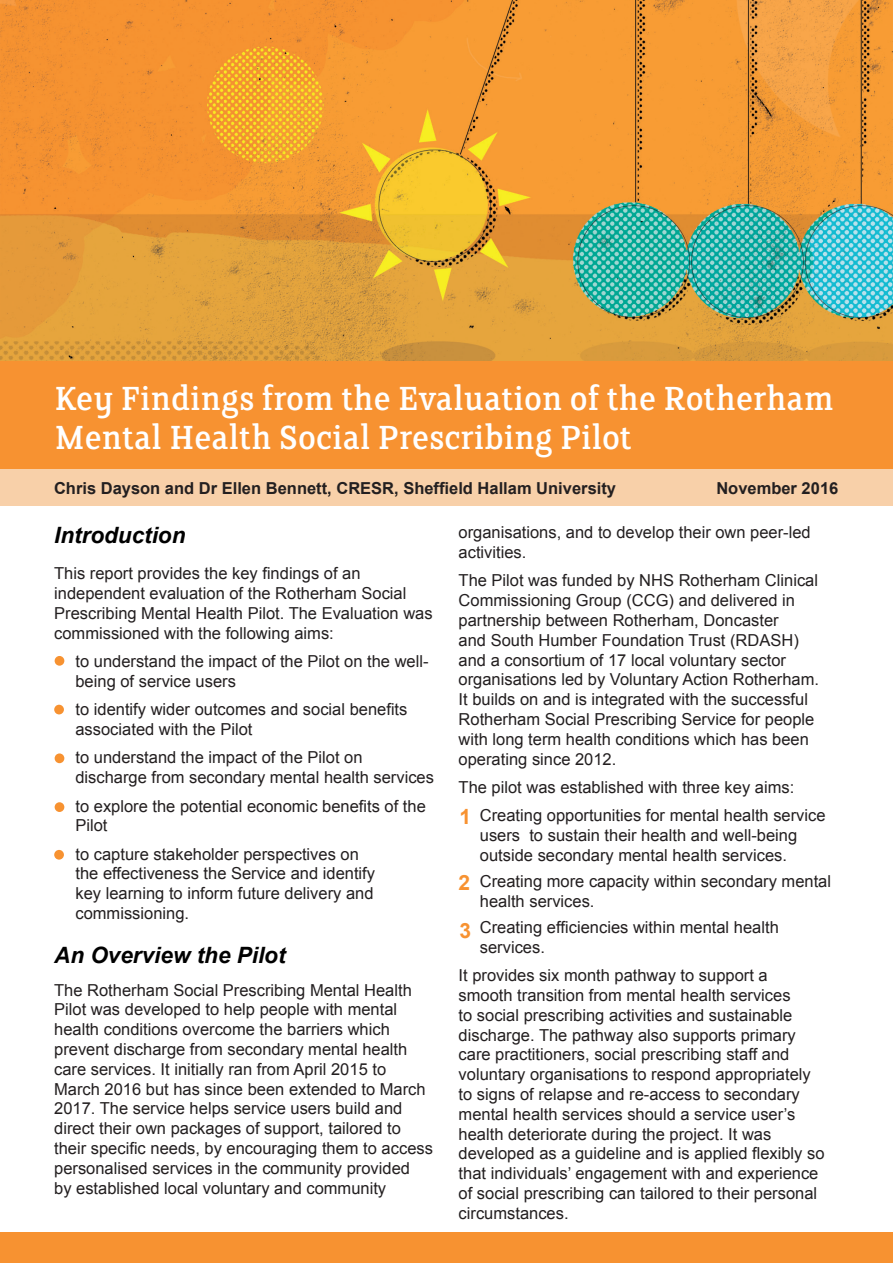
<style>
.page{position:relative;width:893px;height:1263px;background:#fff}
.page>*{position:absolute;margin:0;border:0;box-sizing:border-box;transform-origin:0 0}
.t1{font:37.5px/39px "FS Clerkenwell";color:#fff}
.t2{font:italic 700 22.5px "Arial";color:#000}
.t3{font:700 21px "Arial";color:#f79231}
.t4{font:16.5px/19.8px "Arial";color:#231f20}
.t5{font:700 16.5px "Arial";color:#231f20}
</style>
<div class="page">
<img style="left:0;top:0;width:893px;height:362px">
<div style="left:0;top:362px;width:893px;height:108px;background:#f79231"></div>
<div style="left:0;top:470px;width:893px;height:36px;background:#f8d0a9"></div>
<div style="left:55px;top:656px;width:9px;height:10px;background:#f79231;border-radius:50%"></div>
<div style="left:55px;top:753px;width:9px;height:10px;background:#f79231;border-radius:50%"></div>
<div style="left:55px;top:802px;width:9px;height:10px;background:#f79231;border-radius:50%"></div>
<div style="left:54px;top:705px;width:10px;height:9px;background:#f79231;border-radius:50%"></div>
<div style="left:54px;top:850px;width:10px;height:10px;background:#f79231;border-radius:50%"></div>
<div style="left:0;top:1232px;width:893px;height:31px;background:#f79231"></div>
<h1 class="t1" style="left:54px;top:378px;width:781px">Key Findings from the Evaluation of the Rotherham<br>Mental Health Social Prescribing Pilot</h1>
<p class="t5" style="left:54px;top:477px;width:564px">Chris Dayson and Dr Ellen Bennett, CRESR, Sheffield Hallam University</p>
<p class="t5" style="left:716px;top:477px;width:123px">November 2016</p>
<p class="t4" style="left:459px;top:523px;width:354px">organisations, and to develop their own peer-led activities.</p>
<p class="t4" style="left:459px;top:571px;width:362px">The Pilot was funded by NHS Rotherham Clinical Commissioning Group (CCG) and delivered in partnership between Rotherham, Doncaster<br>and South Humber Foundation Trust (RDASH) and a consortium of 17 local voluntary sector organisations led by Voluntary Action Rotherham.<br>It builds on and is integrated with the successful Rotherham Social Prescribing Service for people with long term health conditions which has been operating since 2012.</p>
<p class="t4" style="left:480px;top:773px;width:347px;line-height:28.3px;text-indent:-21px">The pilot was established with three key aims:<br>Creating opportunities for mental health service</p>
<p class="t4" style="left:480px;top:825px;width:319px">users to sustain their health and well-being outside secondary mental health services.</p>
<p class="t4" style="left:480px;top:871px;width:353px">Creating more capacity within secondary mental health services.</p>
<p class="t4" style="left:480px;top:917px;width:300px">Creating efficiencies within mental health services.</p>
<p class="t4" style="left:459px;top:965px;width:367px">It provides six month pathway to support a smooth transition from mental health services<br>to social prescribing activities and sustainable discharge. The pathway also supports primary care practitioners, social prescribing staff and voluntary organisations to respond appropriately to signs of relapse and re-access to secondary mental health services should a service user’s health deteriorate during the project. It was developed as a guideline and is applied flexibly so that individuals’ engagement with and experience of social prescribing can tailored to their personal circumstances.</p>
<h2 class="t2" style="left:54px;top:520px;width:133px">Introduction</h2>
<p class="t4" style="left:54px;top:564px;width:380px">This report provides the key findings of an independent evaluation of the Rotherham Social Prescribing Mental Health Pilot. The Evaluation was commissioned with the following aims:</p>
<p class="t4" style="left:75px;top:652px;width:355px">to understand the impact of the Pilot on the well&shy;being of service users</p>
<p class="t4" style="left:75px;top:700px;width:333px">to identify wider outcomes and social benefits associated with the Pilot</p>
<p class="t4" style="left:75px;top:748px;width:360px">to understand the impact of the Pilot on discharge from secondary mental health services</p>
<p class="t4" style="left:75px;top:796px;width:352px">to explore the potential economic benefits of the<br>Pilot</p>
<p class="t4" style="left:75px;top:844px;width:301px">to capture stakeholder perspectives on the effectiveness the Service and identify key learning to inform future delivery and commissioning.</p>
<h2 class="t2" style="left:54px;top:940px;width:233px">An Overview the Pilot</h2>
<p class="t4" style="left:54px;top:980px;width:380px">The Rotherham Social Prescribing Mental Health Pilot was developed to help people with mental health conditions overcome the barriers which prevent discharge from secondary mental health care services. It initially ran from April 2015 to March 2016 but has since been extended to March 2017. The service helps service users build and direct their own packages of support, tailored to their specific needs, by encouraging them to access personalised services in the community provided<br>by established local voluntary and community</p>
<p class="t3" style="left:459px;top:803px;width:13px">1</p>
<p class="t3" style="left:459px;top:869px;width:13px">2</p>
<p class="t3" style="left:459px;top:917px;width:13px">3</p>
</div>
